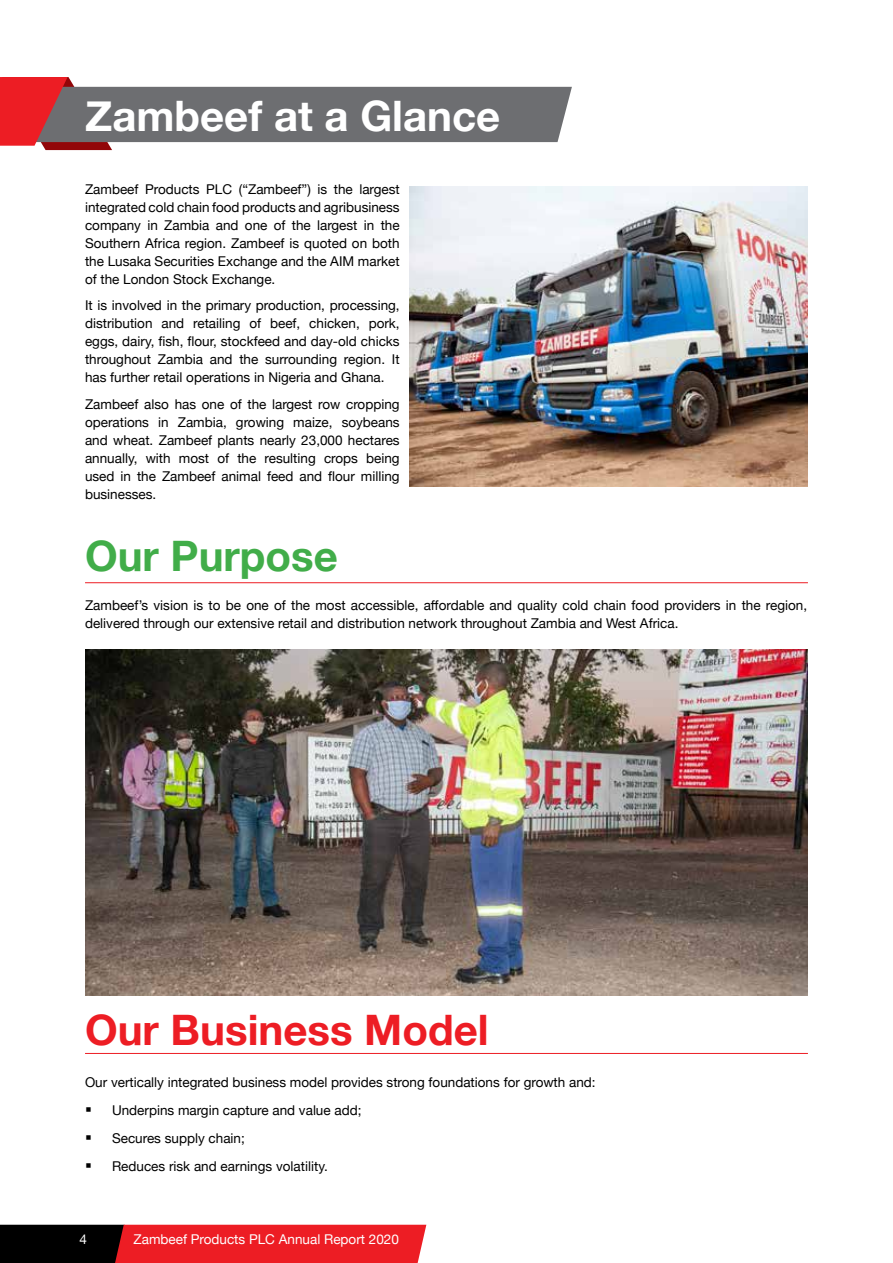
<style>
.page{position:relative;width:893px;height:1263px;background:#fff}
.page>*{position:absolute;margin:0;border:0;box-sizing:border-box;transform-origin:0 0}
.t1{font:700 42px "Helvetica Neue";color:#ed1d24}
.t2{font:700 42px "Helvetica Neue";color:#fff}
.t3{font:700 42px "Helvetica Neue";color:#41ad49}
.t4{font:13.5px/18px "Helvetica Neue";color:#000;text-align:justify}
.t5{font:13.5px "Helvetica Neue";color:#fff}
</style>
<div class="page">
<svg style="left:0;top:1225px;width:427px;height:38px;background:#aa171c"></svg>
<img style="left:85px;top:649px;width:722px;height:346px">
<img style="left:409px;top:186px;width:398px;height:301px">
<hr style="left:85px;top:582px;width:723px;height:1px;background:#ed1d24">
<hr style="left:85px;top:1053px;width:723px;height:1px;background:#ed1d24">
<svg style="left:0;top:77px;width:572px;height:73px"></svg>
<h1 class="t2" style="left:85px;top:83px;width:417px">Zambeef at a Glance</h1>
<p class="t4" style="left:85px;top:181px;width:316px">Zambeef Products PLC (“Zambeef”) is the largest integrated cold chain food products and agribusiness company in Zambia and one of the largest in the Southern Africa region. Zambeef is quoted on both the Lusaka Securities Exchange and the AIM market of the London Stock Exchange.</p>
<p class="t4" style="left:85px;top:297px;width:316px">It is involved in the primary production, processing, distribution and retailing of beef, chicken, pork, eggs, dairy, fish, flour, stockfeed and day-old chicks throughout Zambia and the surrounding region. It has further retail operations in Nigeria and Ghana.</p>
<p class="t4" style="left:85px;top:395px;width:316px">Zambeef also has one of the largest row cropping operations in Zambia, growing maize, soybeans and wheat. Zambeef plants nearly 23,000 hectares annually, with most of the resulting crops being used in the Zambeef animal feed and flour milling businesses.</p>
<h1 class="t3" style="left:85px;top:523px;width:254px">Our Purpose</h1>
<p class="t4" style="left:85px;top:597px;width:724px">Zambeef’s vision is to be one of the most accessible, affordable and quality cold chain food providers in the region, delivered through our extensive retail and distribution network throughout Zambia and West Africa.</p>
<h1 class="t1" style="left:85px;top:997px;width:405px">Our Business Model</h1>
<p class="t4" style="left:85px;top:1074px;width:512px">Our vertically integrated business model provides strong foundations for growth and:</p>
<p class="t4" style="left:85px;top:1102px;width:278px">▪ Underpins margin capture and value add;</p>
<p class="t4" style="left:85px;top:1130px;width:161px">▪ Secures supply chain;</p>
<p class="t4" style="left:85px;top:1158px;width:244px">▪ Reduces risk and earnings volatility.</p>
<p class="t5" style="left:79px;top:1229px;width:9px">4</p>
<p class="t5" style="left:134px;top:1229px;width:267px">Zambeef Products PLC Annual Report 2020</p>
</div>
